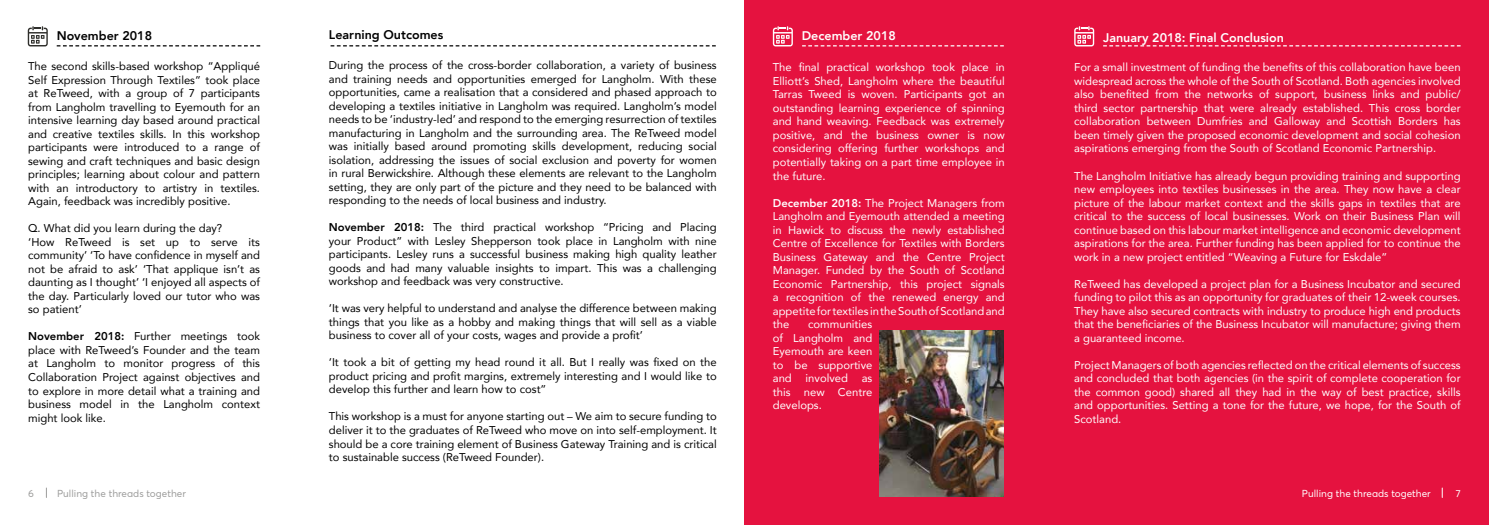
<style>
.page{position:relative;width:1489px;height:525px;background:#fff}
.page>*{position:absolute;margin:0;border:0;box-sizing:border-box;transform-origin:0 0}
.t1{font:800 12.5px "Avenir";color:#fff}
.t2{font:800 12.5px "Avenir";color:#000}
.t3{font:11.25px/13.5px "Avenir";color:#000;text-align:justify}
.t4{font:11.25px/13.5px "Avenir";color:#fff;text-align:justify}
.t5{font:10px "Averta";color:#9d9d9c}
.t6{font:10px "Averta";color:#fff}
.s1{font-weight:800}
</style>
<div class="page">
<div style="left:744px;top:0;width:744px;height:524px;background:#e5123f"></div>
<svg style="left:28px;top:26px;width:20px;height:20px"></svg>
<svg style="left:772px;top:26px;width:20px;height:20px"></svg>
<svg style="left:1074px;top:26px;width:20px;height:20px"></svg>
<svg style="left:57px;top:45px;width:203px;height:1px"></svg>
<svg style="left:330px;top:45px;width:385px;height:1px"></svg>
<svg style="left:802px;top:45px;width:201px;height:1px"></svg>
<svg style="left:1103px;top:45px;width:357px;height:1px"></svg>
<img style="left:879px;top:330px;width:124px;height:165px">
<p class="t2" style="left:57px;top:26px;width:97px">November 2018</p>
<p class="t2" style="left:329px;top:25px;width:116px">Learning Outcomes</p>
<p class="t3" style="left:329px;top:58px;width:389px">During the process of the cross-border collaboration, a variety of business and training needs and opportunities emerged for Langholm. With these opportunities, came a realisation that a considered and phased approach to developing a textiles initiative in Langholm was required. Langholm’s model needs to be ‘industry-led’ and respond to the emerging resurrection of textiles manufacturing in Langholm and the surrounding area. The ReTweed model was initially based around promoting skills development, reducing social isolation, addressing the issues of social exclusion and poverty for women in rural Berwickshire. Although these elements are relevant to the Langholm setting, they are only part of the picture and they need to be balanced with responding to the needs of local business and industry.</p>
<p class="t3" style="left:329px;top:220px;width:389px"><span class="s1">November 2018:</span> The third practical workshop “Pricing and Placing your Product” with Lesley Shepperson took place in Langholm with nine participants. Lesley runs a successful business making high quality leather goods and had many valuable insights to impart. This was a challenging workshop and feedback was very constructive.</p>
<p class="t3" style="left:329px;top:301px;width:389px">‘It was very helpful to understand and analyse the difference between making things that you like as a hobby and making things that will sell as a viable business to cover all of your costs, wages and provide a profit’</p>
<p class="t3" style="left:329px;top:355px;width:389px">‘It took a bit of getting my head round it all. But I really was fixed on the product pricing and profit margins, extremely interesting and I would like to develop this further and learn how to cost”</p>
<p class="t3" style="left:329px;top:409px;width:389px">This workshop is a must for anyone starting out – We aim to secure funding to deliver it to the graduates of ReTweed who move on into self-employment. It should be a core training element of Business Gateway Training and is critical to sustainable success (ReTweed Founder).</p>
<p class="t3" style="left:28px;top:59px;width:233px">The second skills-based workshop “Appliqué Self Expression Through Textiles” took place at ReTweed, with a group of 7 participants from Langholm travelling to Eyemouth for an intensive learning day based around practical and creative textiles skills. In this workshop participants were introduced to a range of sewing and craft techniques and basic design principles; learning about colour and pattern with an introductory to artistry in textiles.<br>Again, feedback was incredibly positive.</p>
<p class="t3" style="left:28px;top:221px;width:233px;text-align:left">Q. What did you learn during the day?<br>‘How ReTweed is set up to serve its community’ ‘To have confidence in myself and not be afraid to ask’ ‘That applique isn’t as daunting as I thought’ ‘I enjoyed all aspects of the day. Particularly loved our tutor who was so patient’</p>
<p class="t3" style="left:28px;top:329px;width:233px"><span class="s1">November 2018:</span> Further meetings took place with ReTweed’s Founder and the team at Langholm to monitor progress of this Collaboration Project against objectives and to explore in more detail what a training and business model in the Langholm context might look like.</p>
<p class="t1" style="left:801px;top:26px;width:95px">December 2018</p>
<p class="t1" style="left:1103px;top:27px;width:182px">January 2018: Final Conclusion</p>
<p class="t4" style="left:1074px;top:60px;width:388px">For a small investment of funding the benefits of this collaboration have been widespread across the whole of the South of Scotland. Both agencies involved also benefited from the networks of support, business links and public/ third sector partnership that were already established. This cross border collaboration between Dumfries and Galloway and Scottish Borders has been timely given the proposed economic development and social cohesion aspirations emerging from the South of Scotland Economic Partnership.</p>
<p class="t4" style="left:1074px;top:168px;width:388px">The Langholm Initiative has already begun providing training and supporting new employees into textiles businesses in the area. They now have a clear picture of the labour market context and the skills gaps in textiles that are critical to the success of local businesses. Work on their Business Plan will continue based on this labour market intelligence and economic development aspirations for the area. Further funding has been applied for to continue the work in a new project entitled “Weaving a Future for Eskdale”</p>
<p class="t4" style="left:1074px;top:276px;width:388px">ReTweed has developed a project plan for a Business Incubator and secured funding to pilot this as an opportunity for graduates of their 12-week courses.<br>They have also secured contracts with industry to produce high end products that the beneficiaries of the Business Incubator will manufacture; giving them a guaranteed income.</p>
<p class="t4" style="left:1074px;top:357px;width:388px">Project Managers of both agencies reflected on the critical elements of success and concluded that both agencies (in the spirit of complete cooperation for the common good) shared all they had in the way of best practice, skills and opportunities. Setting a tone for the future, we hope, for the South of Scotland.</p>
<p class="t4" style="left:772px;top:60px;width:233px">The final practical workshop took place in Elliott’s Shed, Langholm where the beautiful Tarras Tweed is woven. Participants got an outstanding learning experience of spinning and hand weaving. Feedback was extremely positive, and the business owner is now considering offering further workshops and potentially taking on a part time employee in the future.</p>
<p class="t4" style="left:772px;top:195px;width:233px"><span class="s1">December 2018:</span> The Project Managers from Langholm and Eyemouth attended a meeting in Hawick to discuss the newly established Centre of Excellence for Textiles with Borders Business Gateway and the Centre Project Manager. Funded by the South of Scotland Economic Partnership, this project signals a recognition of the renewed energy and appetite for textiles in the South of Scotland and the</p>
<p class="t4" style="left:772px;top:317px;width:101px;text-indent:35px">communities of Langholm and Eyemouth are keen to be supportive and involved as this new Centre develops.</p>
<p class="t5" style="left:28px;top:486px;width:7px">6</p>
<p class="t5" style="left:57px;top:486px;width:130px">Pulling the threads together</p>
<p class="t6" style="left:1301px;top:486px;width:130px">Pulling the threads together</p>
<p class="t6" style="left:1455px;top:486px;width:6px">7</p>
</div>
